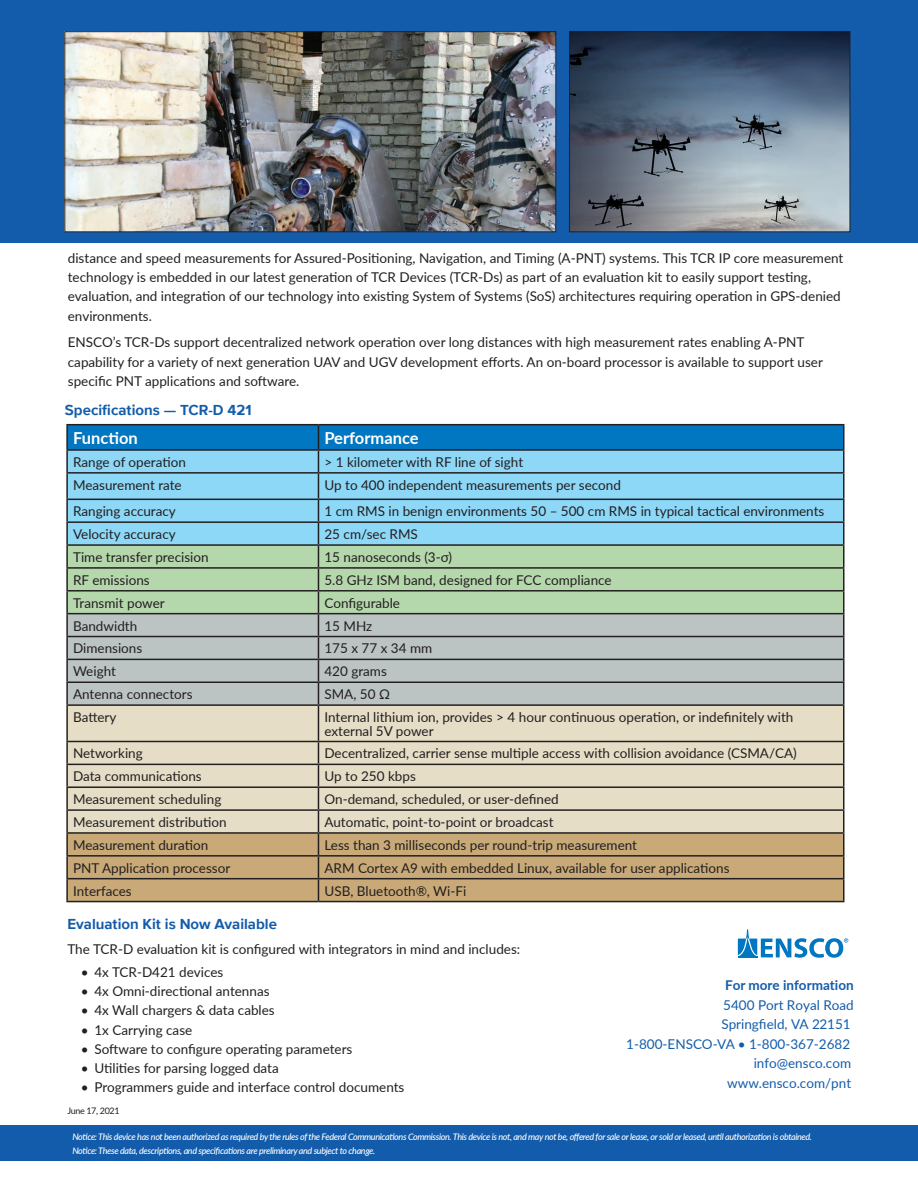
<style>
.page{position:relative;width:918px;height:1188px;background:#fff}
.page>*{position:absolute;margin:0;border:0;box-sizing:border-box;transform-origin:0 0}
.t1{font:700 16.5px "Lato";color:#fff}
.t2{font:700 15px "Proxima Nova";color:#135cab}
.t3{font:13.5px/19.5px "Lato";color:#231f20}
.t4{font:13.5px/19.4px "Lato";color:#135cab;text-align:right}
.t5{font:700 13.5px "Lato";color:#135cab}
.t6{font:italic 500 9px/14.2px "Lato";letter-spacing:-.04em;color:#fff}
.t7{font:9px "Lato";letter-spacing:-.04em;color:#231f20}
</style>
<div class="page">
<div style="left:0;top:1126px;width:918px;height:35px;background:#135cab"></div>
<div style="left:0;top:0;width:918px;height:243px;background:#135cab"></div>
<div style="left:68px;top:706px;width:775px;height:126px;background:#e5ddc6"></div>
<div style="left:68px;top:834px;width:775px;height:67px;background:#c8a977"></div>
<hr style="left:66px;top:424px;width:252px;height:1px;background:#231f20">
<hr style="left:66px;top:425px;width:2px;height:24px;background:#231f20">
<hr style="left:318px;top:424px;width:526px;height:1px;background:#231f20">
<hr style="left:66px;top:449px;width:252px;height:2px;background:#231f20">
<hr style="left:66px;top:451px;width:2px;height:21px;background:#231f20">
<hr style="left:66px;top:472px;width:252px;height:2px;background:#231f20">
<hr style="left:66px;top:474px;width:2px;height:25px;background:#231f20">
<hr style="left:66px;top:499px;width:252px;height:1px;background:#231f20">
<hr style="left:66px;top:500px;width:2px;height:21px;background:#231f20">
<hr style="left:66px;top:521px;width:252px;height:2px;background:#231f20">
<hr style="left:66px;top:523px;width:2px;height:21px;background:#231f20">
<hr style="left:66px;top:544px;width:252px;height:2px;background:#231f20">
<hr style="left:66px;top:546px;width:2px;height:21px;background:#231f20">
<hr style="left:66px;top:567px;width:252px;height:2px;background:#231f20">
<hr style="left:66px;top:569px;width:2px;height:21px;background:#231f20">
<hr style="left:66px;top:590px;width:252px;height:2px;background:#231f20">
<hr style="left:66px;top:592px;width:2px;height:21px;background:#231f20">
<hr style="left:66px;top:613px;width:252px;height:1px;background:#231f20">
<hr style="left:66px;top:614px;width:2px;height:22px;background:#231f20">
<hr style="left:66px;top:636px;width:252px;height:1px;background:#231f20">
<hr style="left:66px;top:637px;width:2px;height:22px;background:#231f20">
<hr style="left:66px;top:659px;width:252px;height:1px;background:#231f20">
<hr style="left:66px;top:660px;width:2px;height:22px;background:#231f20">
<hr style="left:66px;top:682px;width:252px;height:1px;background:#231f20">
<hr style="left:66px;top:683px;width:2px;height:21px;background:#231f20">
<svg style="left:67px;top:425px;width:777px;height:279px;background:#91bdc3"></svg>
<hr style="left:66px;top:704px;width:252px;height:2px;background:#231f20">
<hr style="left:66px;top:706px;width:2px;height:35px;background:#231f20">
<hr style="left:318px;top:704px;width:526px;height:2px;background:#231f20">
<hr style="left:318px;top:706px;width:1px;height:35px;background:#231f20">
<hr style="left:843px;top:706px;width:1px;height:35px;background:#231f20">
<hr style="left:66px;top:741px;width:252px;height:1px;background:#231f20">
<hr style="left:66px;top:742px;width:2px;height:22px;background:#231f20">
<hr style="left:318px;top:741px;width:526px;height:1px;background:#231f20">
<hr style="left:66px;top:764px;width:252px;height:1px;background:#231f20">
<hr style="left:66px;top:765px;width:2px;height:21px;background:#231f20">
<hr style="left:318px;top:764px;width:526px;height:1px;background:#231f20">
<hr style="left:66px;top:786px;width:252px;height:2px;background:#231f20">
<hr style="left:66px;top:788px;width:2px;height:21px;background:#231f20">
<hr style="left:318px;top:786px;width:526px;height:2px;background:#231f20">
<hr style="left:66px;top:809px;width:252px;height:2px;background:#231f20">
<hr style="left:66px;top:811px;width:2px;height:21px;background:#231f20">
<hr style="left:318px;top:809px;width:526px;height:2px;background:#231f20">
<hr style="left:66px;top:832px;width:252px;height:2px;background:#231f20">
<hr style="left:66px;top:834px;width:2px;height:21px;background:#231f20">
<hr style="left:318px;top:832px;width:526px;height:2px;background:#231f20">
<hr style="left:66px;top:855px;width:252px;height:2px;background:#231f20">
<hr style="left:66px;top:857px;width:2px;height:21px;background:#231f20">
<hr style="left:318px;top:855px;width:526px;height:2px;background:#231f20">
<svg style="left:318px;top:742px;width:1px;height:159px"></svg>
<hr style="left:66px;top:878px;width:252px;height:1px;background:#231f20">
<hr style="left:66px;top:879px;width:2px;height:22px;background:#231f20">
<hr style="left:318px;top:878px;width:526px;height:1px;background:#231f20">
<svg style="left:843px;top:742px;width:1px;height:159px"></svg>
<hr style="left:66px;top:901px;width:252px;height:1px;background:#231f20">
<hr style="left:318px;top:901px;width:526px;height:1px;background:#231f20">
<img style="left:66px;top:33px;width:488px;height:197px">
<div style="left:64px;top:31px;width:492px;height:201px;border:1px solid #231f20"></div>
<img style="left:571px;top:33px;width:277px;height:197px">
<div style="left:569px;top:31px;width:281px;height:201px;border:1px solid #231f20"></div>
<svg style="left:738px;top:929px;width:110px;height:29px"></svg>
<p class="t3" style="left:68px;top:247px;width:777px">distance and speed measurements for Assured-Positioning, Navigation, and Timing (A-PNT) systems. This TCR IP core measurement technology is embedded in our latest generation of TCR Devices (TCR-Ds) as part of an evaluation kit to easily support testing, evaluation, and integration of our technology into existing System of Systems (SoS) architectures requiring operation in GPS-denied environments.</p>
<p class="t3" style="left:68px;top:332px;width:757px">ENSCO’s TCR-Ds support decentralized network operation over long distances with high measurement rates enabling A-PNT capability for a variety of next generation UAV and UGV development efforts. An on-board processor is available to support user specific PNT applications and software.</p>
<p class="t2" style="left:65px;top:399px;width:188px">Specifications — TCR-D 421</p>
<p class="t1" style="left:73px;top:426px;width:66px">Function</p>
<p class="t1" style="left:324px;top:426px;width:96px">Performance</p>
<p class="t3" style="left:73px;top:452px;width:114px">Range of operation</p>
<p class="t3" style="left:324px;top:452px;width:200px">&gt; 1 kilometer with RF line of sight</p>
<p class="t3" style="left:73px;top:474px;width:110px">Measurement rate</p>
<p class="t3" style="left:324px;top:474px;width:298px">Up to 400 independent measurements per second</p>
<p class="t3" style="left:73px;top:501px;width:104px">Ranging accuracy</p>
<p class="t3" style="left:324px;top:501px;width:501px">1 cm RMS in benign environments 50 – 500 cm RMS in typical tactical environments</p>
<p class="t3" style="left:73px;top:524px;width:104px">Velocity accuracy</p>
<p class="t3" style="left:324px;top:524px;width:95px">25 cm/sec RMS</p>
<p class="t3" style="left:73px;top:547px;width:137px">Time transfer precision</p>
<p class="t3" style="left:324px;top:547px;width:129px">15 nanoseconds (3-σ)</p>
<p class="t3" style="left:73px;top:570px;width:78px">RF emissions</p>
<p class="t3" style="left:324px;top:570px;width:289px">5.8 GHz ISM band, designed for FCC compliance</p>
<p class="t3" style="left:73px;top:592px;width:93px">Transmit power</p>
<p class="t3" style="left:324px;top:592px;width:77px">Configurable</p>
<p class="t3" style="left:73px;top:615px;width:66px">Bandwidth</p>
<p class="t3" style="left:324px;top:615px;width:49px">15 MHz</p>
<p class="t3" style="left:73px;top:638px;width:71px">Dimensions</p>
<p class="t3" style="left:324px;top:638px;width:109px">175 x 77 x 34 mm</p>
<p class="t3" style="left:73px;top:661px;width:44px">Weight</p>
<p class="t3" style="left:324px;top:661px;width:64px">420 grams</p>
<p class="t3" style="left:73px;top:684px;width:121px">Antenna connectors</p>
<p class="t3" style="left:324px;top:684px;width:67px">SMA, 50 Ω</p>
<p class="t3" style="left:73px;top:707px;width:45px">Battery</p>
<p class="t3" style="left:324px;top:710px;width:470px;line-height:13.5px">Internal lithium ion, provides &gt; 4 hour continuous operation, or indefinitely with external 5V power</p>
<p class="t3" style="left:73px;top:743px;width:71px">Networking</p>
<p class="t3" style="left:324px;top:743px;width:474px">Decentralized, carrier sense multiple access with collision avoidance (CSMA/CA)</p>
<p class="t3" style="left:73px;top:766px;width:130px">Data communications</p>
<p class="t3" style="left:324px;top:766px;width:93px">Up to 250 kbps</p>
<p class="t3" style="left:73px;top:789px;width:150px">Measurement scheduling</p>
<p class="t3" style="left:324px;top:789px;width:236px">On-demand, scheduled, or user-defined</p>
<p class="t3" style="left:73px;top:812px;width:155px">Measurement distribution</p>
<p class="t3" style="left:324px;top:812px;width:231px">Automatic, point-to-point or broadcast</p>
<p class="t3" style="left:73px;top:835px;width:137px">Measurement duration</p>
<p class="t3" style="left:324px;top:835px;width:314px">Less than 3 milliseconds per round-trip measurement</p>
<p class="t3" style="left:73px;top:858px;width:159px">PNT Application processor</p>
<p class="t3" style="left:324px;top:858px;width:407px">ARM Cortex A9 with embedded Linux, available for user applications</p>
<p class="t3" style="left:73px;top:880px;width:60px">Interfaces</p>
<p class="t3" style="left:324px;top:880px;width:143px">USB, Bluetooth®, Wi-Fi</p>
<p class="t2" style="left:67px;top:913px;width:211px">Evaluation Kit is Now Available</p>
<p class="t3" style="left:67px;top:939px;width:454px">The TCR-D evaluation kit is configured with integrators in mind and includes:</p>
<p class="t3" style="left:81px;top:962px;width:144px">• 4x TCR-D421 devices</p>
<p class="t3" style="left:81px;top:981px;width:190px">• 4x Omni-directional antennas</p>
<p class="t3" style="left:81px;top:1000px;width:195px">• 4x Wall chargers &amp; data cables</p>
<p class="t3" style="left:81px;top:1019px;width:113px">• 1x Carrying case</p>
<p class="t3" style="left:81px;top:1039px;width:273px">• Software to configure operating parameters</p>
<p class="t3" style="left:81px;top:1058px;width:199px">• Utilities for parsing logged data</p>
<p class="t3" style="left:81px;top:1077px;width:325px">• Programmers guide and interface control documents</p>
<p class="t7" style="left:68px;top:1105px;width:54px">June 17, 2021</p>
<p class="t5" style="left:725px;top:976px;width:130px">For more information</p>
<p class="t4" style="left:626px;top:995px;width:229px">5400 Port Royal Road<br>Springfield, VA 22151<br>1-800-ENSCO-VA • 1-800-367-2682 info@ensco.com<br>www.ensco.com/pnt</p>
<p class="t6" style="left:72px;top:1129px;width:741px">Notice: This device has not been authorized as required by the rules of the Federal Communications Commission. This device is not, and may not be, offered for sale or lease, or sold or leased, until authorization is obtained.<br>Notice: These data, descriptions, and specifications are preliminary and subject to change.</p>
</div>
